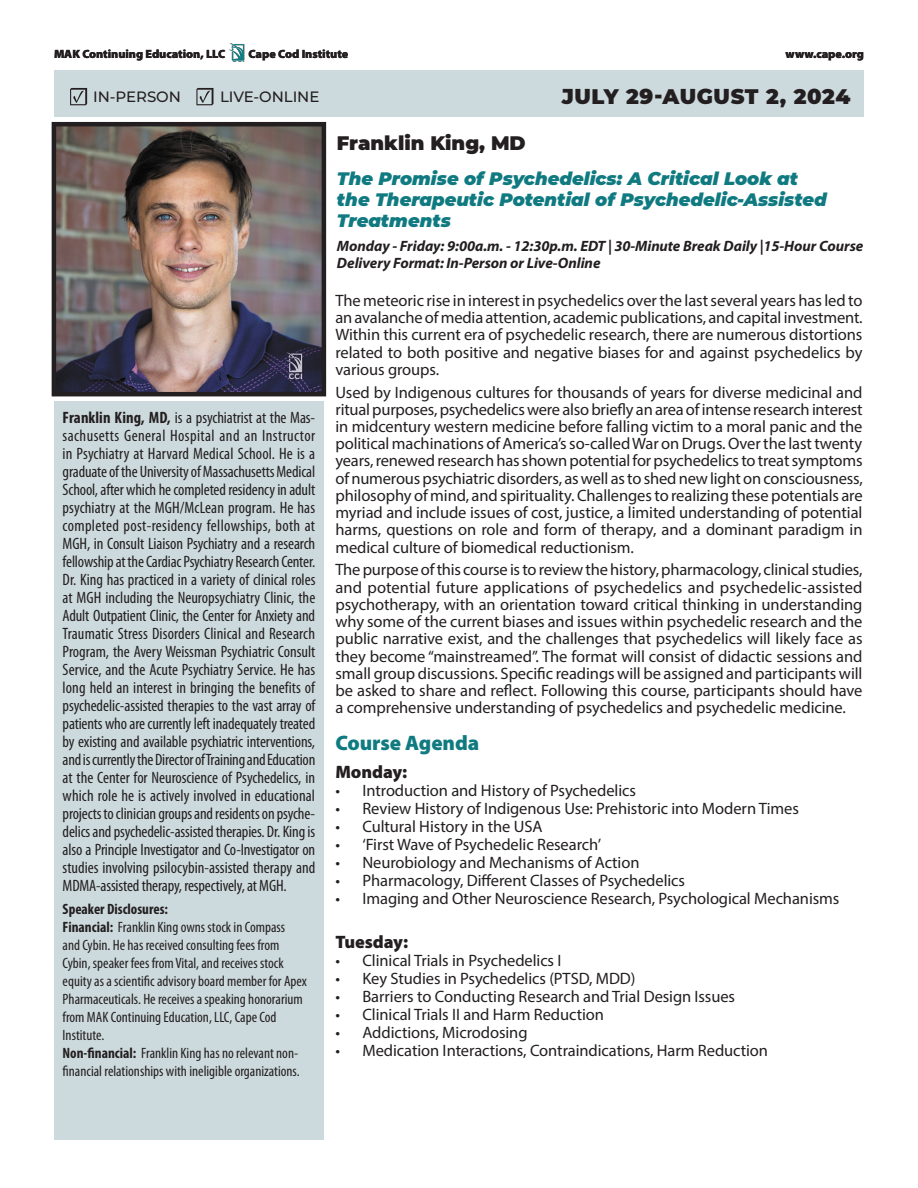
<style>
.page{position:relative;width:918px;height:1188px;background:#fff}
.page>*{position:absolute;margin:0;border:0;box-sizing:border-box;transform-origin:0 0}
.t1{font:900 21px "Montserrat";letter-spacing:.03em;color:#231f20}
.t2{font:900 21px "Myriad Pro";letter-spacing:-.005em;color:#107a81}
.t3{font:900 19.5px "Montserrat";color:#231f20}
.t4{font:italic 900 18px/21px "Montserrat";color:#107a81}
.t5{font:900 18px "Myriad Pro";letter-spacing:-.005em;color:#231f20}
.t6{font:16.5px/17.2px "Myriad Pro";letter-spacing:-.005em;color:#231f20;text-align:justify}
.t7{font:condensed 16.5px/18px "Myriad Pro";letter-spacing:-.01em;color:#231f20;text-align:justify}
.t8{font:condensed 15px/18px "Myriad Pro";color:#231f20}
.t9{font:italic 700 15px/17.2px "Myriad Pro";letter-spacing:-.005em;color:#231f20}
.t10{font:500 15px "Montserrat";letter-spacing:-.005em;color:#231f20}
.t11{font:900 12px "Myriad Pro";letter-spacing:-.005em;color:#231f20}
.s1{font-weight:700}
</style>
<div class="page">
<img style="left:230px;top:44px;width:15px;height:17px">
<div style="left:54px;top:70px;width:810px;height:47px;background:#cddadd"></div>
<img style="left:57px;top:127px;width:264px;height:264px">
<div style="left:52px;top:122px;width:274px;height:274px;border:4px solid #231f20"></div>
<div style="left:54px;top:402px;width:270px;height:738px;background:#cddadd"></div>
<svg style="left:70px;top:88px;width:17px;height:17px"></svg>
<svg style="left:196px;top:88px;width:17px;height:17px"></svg>
<p class="t11" style="left:54px;top:46px;width:173px">MAK Continuing Education, LLC</p>
<p class="t11" style="left:249px;top:46px;width:101px">Cape Cod Institute</p>
<p class="t11" style="left:786px;top:46px;width:80px">www.cape.org</p>
<p class="t10" style="left:93px;top:87px;width:89px">IN-PERSON</p>
<p class="t10" style="left:220px;top:87px;width:101px">LIVE-ONLINE</p>
<p class="t1" style="left:562px;top:80px;width:290px">JULY 29-AUGUST 2, 2024</p>
<p class="t7" style="left:63px;top:408px;width:254px"><span class="s1">Franklin King, MD,</span> is a psychiatrist at the Mas&shy;sachusetts General Hospital and an Instructor in Psychiatry at Harvard Medical School. He is a graduate of the University of Massachusetts Medical School, after which he completed residency in adult psychiatry at the MGH/McLean program. He has completed post-residency fellowships, both at MGH, in Consult Liaison Psychiatry and a research fellowship at the Cardiac Psychiatry Research Center.<br>Dr. King has practiced in a variety of clinical roles at MGH including the Neuropsychiatry Clinic, the Adult Outpatient Clinic, the Center for Anxiety and Traumatic Stress Disorders Clinical and Research Program, the Avery Weissman Psychiatric Consult Service, and the Acute Psychiatry Service. He has long held an interest in bringing the benefits of psychedelic-assisted therapies to the vast array of patients who are currently left inadequately treated by existing and available psychiatric interventions, and is currently the Director of Training and Education at the Center for Neuroscience of Psychedelics, in which role he is actively involved in educational projects to clinician groups and residents on psyche&shy;delics and psychedelic-assisted therapies. Dr. King is also a Principle Investigator and Co-Investigator on studies involving psilocybin-assisted therapy and MDMA-assisted therapy, respectively, at MGH.</p>
<p class="t8" style="left:63px;top:900px;width:246px"><span class="s1">Speaker Disclosures:<br>Financial:</span> Franklin King owns stock in Compass<br>and Cybin. He has received consulting fees from Cybin, speaker fees from Vital, and receives stock equity as a scientific advisory board member for Apex Pharmaceuticals. He receives a speaking honorarium from MAK Continuing Education, LLC, Cape Cod Institute.<br><span class="s1">Non-financial:</span> Franklin King has no relevant non&shy;financial relationships with ineligible organizations.</p>
<p class="t3" style="left:337px;top:129px;width:190px">Franklin King, MD</p>
<p class="t4" style="left:337px;top:167px;width:491px">The Promise of Psychedelics: A Critical Look at the Therapeutic Potential of Psychedelic-Assisted<br>Treatments</p>
<p class="t9" style="left:337px;top:237px;width:528px">Monday - Friday: 9:00a.m. - 12:30p.m. EDT | 30-Minute Break Daily |15-Hour Course<br>Delivery Format: In-Person or Live-Online</p>
<p class="t6" style="left:335px;top:291px;width:529px">The meteoric rise in interest in psychedelics over the last several years has led to an avalanche of media attention, academic publications, and capital investment.<br>Within this current era of psychedelic research, there are numerous distortions related to both positive and negative biases for and against psychedelics by various groups.</p>
<p class="t6" style="left:335px;top:383px;width:529px">Used by Indigenous cultures for thousands of years for diverse medicinal and ritual purposes, psychedelics were also briefly an area of intense research interest in midcentury western medicine before falling victim to a moral panic and the political machinations of America’s so-called War on Drugs. Over the last twenty years, renewed research has shown potential for psychedelics to treat symptoms of numerous psychiatric disorders, as well as to shed new light on consciousness, philosophy of mind, and spirituality. Challenges to realizing these potentials are myriad and include issues of cost, justice, a limited understanding of potential harms, questions on role and form of therapy, and a dominant paradigm in medical culture of biomedical reductionism.</p>
<p class="t6" style="left:335px;top:561px;width:529px">The purpose of this course is to review the history, pharmacology, clinical studies, and potential future applications of psychedelics and psychedelic-assisted psychotherapy, with an orientation toward critical thinking in understanding why some of the current biases and issues within psychedelic research and the public narrative exist, and the challenges that psychedelics will likely face as they become “mainstreamed”. The format will consist of didactic sessions and small group discussions. Specific readings will be assigned and participants will be asked to share and reflect. Following this course, participants should have a comprehensive understanding of psychedelics and psychedelic medicine.</p>
<p class="t2" style="left:335px;top:728px;width:145px">Course Agenda</p>
<p class="t5" style="left:335px;top:760px;width:73px">Monday:</p>
<p class="t6" style="left:335px;top:781px;width:302px">• Introduction and History of Psychedelics</p>
<p class="t6" style="left:335px;top:799px;width:465px">• Review History of Indigenous Use: Prehistoric into Modern Times</p>
<p class="t6" style="left:335px;top:818px;width:209px">• Cultural History in the USA</p>
<p class="t6" style="left:335px;top:836px;width:267px">• ‘First Wave of Psychedelic Research’</p>
<p class="t6" style="left:335px;top:854px;width:306px">• Neurobiology and Mechanisms of Action</p>
<p class="t6" style="left:335px;top:872px;width:351px">• Pharmacology, Different Classes of Psychedelics</p>
<p class="t6" style="left:335px;top:890px;width:505px">• Imaging and Other Neuroscience Research, Psychological Mechanisms</p>
<p class="t5" style="left:335px;top:930px;width:74px">Tuesday:</p>
<p class="t6" style="left:335px;top:952px;width:228px">• Clinical Trials in Psychedelics I</p>
<p class="t6" style="left:335px;top:970px;width:301px">• Key Studies in Psychedelics (PTSD, MDD)</p>
<p class="t6" style="left:335px;top:988px;width:401px">• Barriers to Conducting Research and Trial Design Issues</p>
<p class="t6" style="left:335px;top:1006px;width:270px">• Clinical Trials II and Harm Reduction</p>
<p class="t6" style="left:335px;top:1024px;width:194px">• Addictions, Microdosing</p>
<p class="t6" style="left:335px;top:1042px;width:434px">• Medication Interactions, Contraindications, Harm Reduction</p>
</div>
